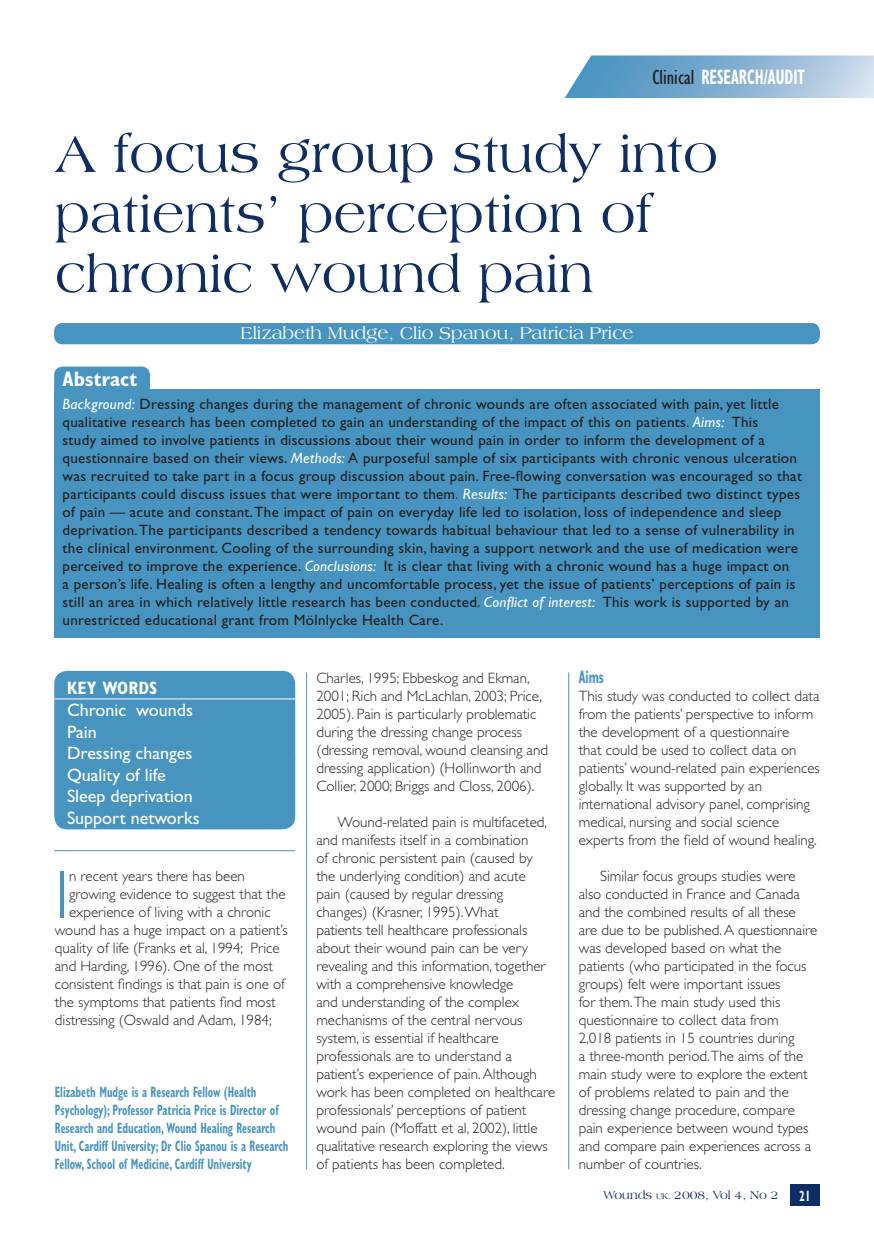
<style>
.page{position:relative;width:874px;height:1244px;background:#fff}
.page>*{position:absolute;margin:0;border:0;box-sizing:border-box;transform-origin:0 0}
.t1{font:300 67.8px "Gill Sans";color:#4794c0}
.t2{font:54px/60px "Americana BT";color:#0f2d65}
.t3{font:700 condensed 21px "Gill Sans";color:#fff;scale:.7 1}
.t4{font:700 condensed 21px "Gill Sans";color:#fff}
.t5{font:18px/21.6px "Gill Sans";color:#fff}
.t6{font:18px "Americana BT";color:#fff}
.t7{font:700 condensed 18px "Gill Sans";color:#fff}
.t8{font:700 condensed 18px "Gill Sans";color:#4794c0;scale:.7 1}
.t9{font:300 15px/18px "Gill Sans";color:#231f20}
.t10{font:15px/18px "Gill Sans";letter-spacing:.02em;color:#231f20}
.t11{font:700 condensed 15px/18px "Gill Sans";color:#4794c0;scale:.7 1}
.t12{font:700 condensed 15px "Gill Sans";color:#fff;scale:.7 1}
.t13{font:12px "Americana BT";color:#0f2d65}
.s1{font-weight:400;color:#231f20}
.s2{font-style:italic;color:#fff}
.s3{font-weight:300}
.s4{font-size:8.4px}
.s5{font-size:7.5px}
</style>
<div class="page">
<div style="left:54px;top:323px;width:765px;height:21px;background:#4794c0"></div>
<div style="left:54px;top:366px;width:96px;height:23px;background:#4794c0"></div>
<div style="left:54px;top:389px;width:765px;height:248px;background:#4794c0"></div>
<div style="left:54px;top:671px;width:241px;height:158px;background:#4794c0"></div>
<hr style="left:54px;top:698px;width:241px;height:1px;background:#fff">
<hr style="left:54px;top:850px;width:241px;height:1px;background:#4794c0">
<svg style="left:564px;top:55px;width:309px;height:43px;background:#8cb6d5"></svg>
<div style="left:790px;top:1184px;width:29px;height:21px;background:#0f2d65"></div>
<hr style="left:568px;top:672px;width:1px;height:497px;background:#4794c0">
<hr style="left:306px;top:672px;width:1px;height:497px;background:#4794c0">
<h3 class="t3" style="left:652px;top:65px;width:219px"><span class="s1">Clinical</span> RESEARCH/AUDIT</h3>
<h2 class="t2" style="left:55px;top:123px;width:664px">A focus group study into patients’ perception of chronic wound pain</h2>
<p class="t6" style="left:240px;top:322px;width:394px">Elizabeth Mudge, Clio Spanou, Patricia Price</p>
<h3 class="t4" style="left:63px;top:366px;width:76px">Abstract</h3>
<p class="t10" style="left:63px;top:394px;width:740px"><span class="s2">Background:</span> Dressing changes during the management of chronic wounds are often associated with pain, yet little qualitative research has been completed to gain an understanding of the impact of this on patients. <span class="s2">Aims:</span> This<br>study aimed to involve patients in discussions about their wound pain in order to inform the development of a questionnaire based on their views. <span class="s2">Methods:</span> A purposeful sample of six participants with chronic venous ulceration was recruited to take part in a focus group discussion about pain. Free-flowing conversation was encouraged so that participants could discuss issues that were important to them<span class="s3">.</span> <span class="s2">Results:</span> The participants described two distinct types of pain — acute and constant. The impact of pain on everyday life led to isolation, loss of independence and sleep deprivation. The participants described a tendency towards habitual behaviour that led to a sense of vulnerability in the clinical environment. Cooling of the surrounding skin, having a support network and the use of medication were perceived to improve the experience. <span class="s2">Conclusions:</span> It is clear that living with a chronic wound has a huge impact on<br>a person’s life. Healing is often a lengthy and uncomfortable process, yet the issue of patients’ perceptions of pain is still an area in which relatively little research has been conducted. <span class="s2">Conflict of interest:</span> This work is supported by an unrestricted educational grant from Mölnlycke Health Care.</p>
<p class="t7" style="left:67px;top:677px;width:92px">KEY WORDS</p>
<p class="t5" style="left:67px;top:699px;width:134px">Chronic wounds<br>Pain<br>Dressing changes<br>Quality of life<br>Sleep deprivation<br>Support networks</p>
<h1 class="t1" style="left:55px;top:856px;width:16px">I</h1>
<p class="t9" style="left:69px;top:867px;width:177px">n recent years there has been</p>
<p class="t9" style="left:69px;top:885px;width:218px">growing evidence to suggest that the</p>
<p class="t9" style="left:69px;top:903px;width:203px">experience of living with a chronic</p>
<p class="t9" style="left:55px;top:921px;width:234px">wound has a huge impact on a patient’s</p>
<p class="t9" style="left:55px;top:939px;width:226px">quality of life (Franks et al, 1994; Price</p>
<p class="t9" style="left:55px;top:957px;width:219px">and Harding, 1996). One of the most</p>
<p class="t9" style="left:55px;top:975px;width:231px">consistent findings is that pain is one of</p>
<p class="t9" style="left:55px;top:993px;width:222px">the symptoms that patients find most</p>
<p class="t9" style="left:55px;top:1011px;width:218px">distressing (Oswald and Adam, 1984;</p>
<p class="t11" style="left:55px;top:1082px;width:335px">Elizabeth Mudge is a Research Fellow (Health Psychology); Professor Patricia Price is Director of Research and Education, Wound Healing Research Unit, Cardiff University; Dr Clio Spanou is a Research Fellow, School of Medicine, Cardiff University</p>
<p class="t9" style="left:316px;top:668px;width:233px">Charles, 1995; Ebbeskog and Ekman, 2001; Rich and McLachlan, 2003; Price, 2005). Pain is particularly problematic during the dressing change process (dressing removal, wound cleansing and dressing application) (Hollinworth and Collier, 2000; Briggs and Closs, 2006).</p>
<p class="t9" style="left:316px;top:812px;width:240px;text-indent:21px">Wound-related pain is multifaceted, and manifests itself in a combination<br>of chronic persistent pain (caused by the underlying condition) and acute<br>pain (caused by regular dressing changes) (Krasner, 1995). What<br>patients tell healthcare professionals about their wound pain can be very revealing and this information, together with a comprehensive knowledge<br>and understanding of the complex mechanisms of the central nervous system, is essential if healthcare professionals are to understand a patient’s experience of pain. Although work has been completed on healthcare professionals’ perceptions of patient wound pain (Moffatt et al, 2002), little qualitative research exploring the views of patients has been completed.</p>
<p class="t8" style="left:578px;top:666px;width:37px">Aims</p>
<p class="t9" style="left:578px;top:687px;width:242px">This study was conducted to collect data from the patients’ perspective to inform the development of a questionnaire<br>that could be used to collect data on patients’ wound-related pain experiences globally. It was supported by an international advisory panel, comprising medical, nursing and social science experts from the field of wound healing.</p>
<p class="t9" style="left:578px;top:867px;width:240px;text-indent:21px">Similar focus groups studies were also conducted in France and Canada and the combined results of all these are due to be published. A questionnaire was developed based on what the patients (who participated in the focus groups) felt were important issues<br>for them.The main study used this questionnaire to collect data from<br>2,018 patients in 15 countries during<br>a three-month period.The aims of the main study were to explore the extent of problems related to pain and the dressing change procedure, compare pain experience between wound types and compare pain experiences across a number of countries.</p>
<p class="t13" style="left:603px;top:1188px;width:176px">Wounds <span class="s4">UK</span><span class="s5">,</span> 2008, Vol 4, No 2</p>
<p class="t12" style="left:799px;top:1186px;width:17px">21</p>
</div>
